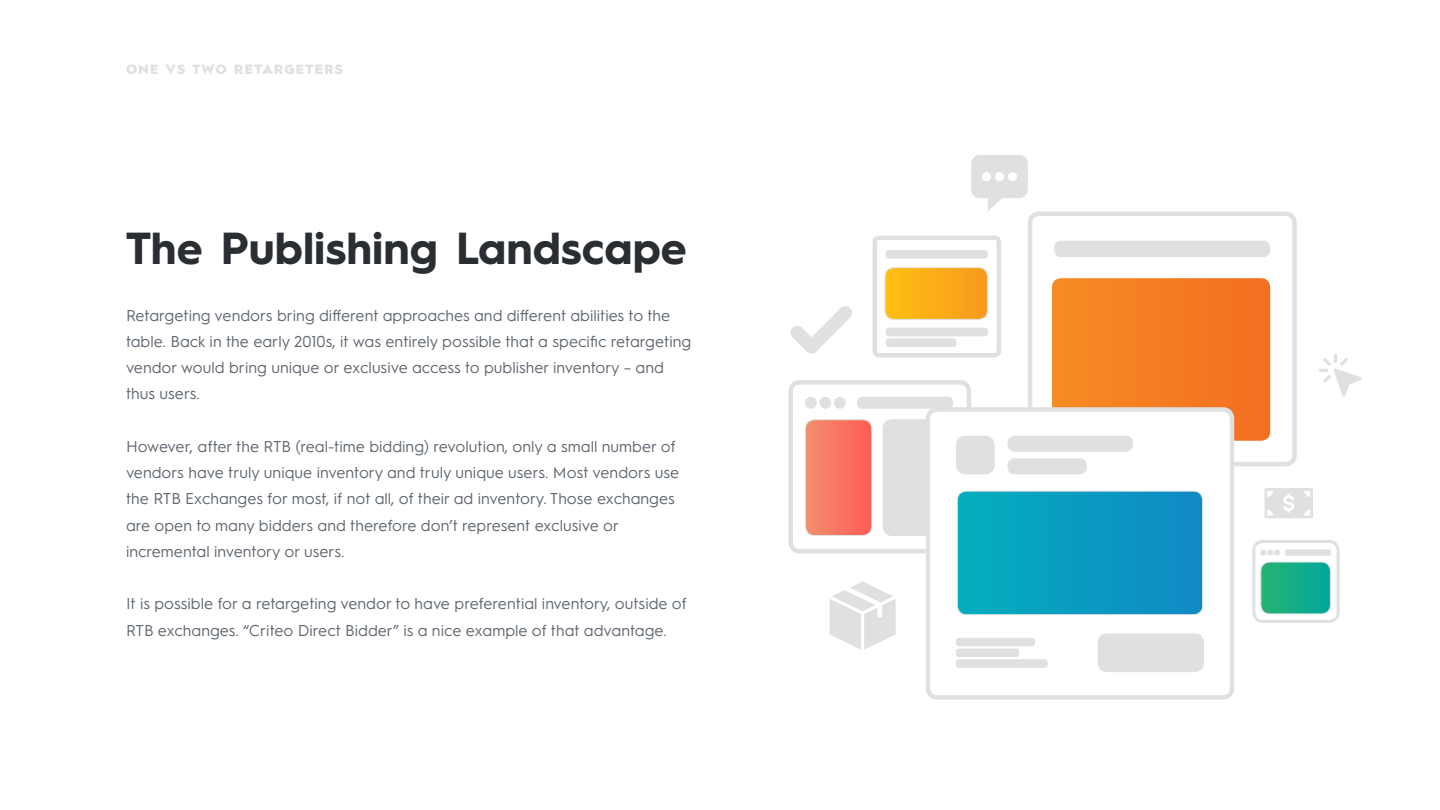
<style>
.page{position:relative;width:1440px;height:810px;background:#fff}
.page>*{position:absolute;margin:0;border:0;box-sizing:border-box;transform-origin:0 0}
.t1{font:700 45px "Hurme Geometric Sans 1";color:#2a2e33}
.t2{font:15.75px/26.2px "Hurme Geometric Sans 1";color:#5f6670}
.t3{font:900 13.5px "Hurme Geometric Sans 1";letter-spacing:.1em;color:#dfe0e2}
</style>
<div class="page">
<svg style="left:790px;top:306px;width:62px;height:48px"></svg>
<div style="left:873px;top:236px;width:128px;height:121px;border:4px solid #dfe0e2;border-radius:4px"></div>
<div style="left:886px;top:250px;width:101px;height:8px;background:#dfe0e2;border-radius:3px"></div>
<div style="left:886px;top:250px;width:102px;height:8px;border:1px solid #dfe0e2;border-radius:3px"></div>
<svg style="left:885px;top:269px;width:101px;height:49px;background:#fbad1a"></svg>
<div style="left:885px;top:267px;width:103px;height:53px;border:1px solid #dfe0e2;border-radius:9px"></div>
<div style="left:886px;top:328px;width:101px;height:8px;background:#dfe0e2;border-radius:3px"></div>
<div style="left:886px;top:328px;width:102px;height:8px;border:1px solid #dfe0e2;border-radius:3px"></div>
<div style="left:886px;top:339px;width:70px;height:8px;background:#dfe0e2;border-radius:3px"></div>
<div style="left:886px;top:338px;width:70px;height:9px;border:1px solid #dfe0e2;border-radius:3px"></div>
<div style="left:1028px;top:211px;width:269px;height:255px;border:4px solid #dfe0e2;border-radius:9px"></div>
<div style="left:1054px;top:241px;width:216px;height:16px;background:#dfe0e2;border-radius:7px"></div>
<svg style="left:1052px;top:278px;width:218px;height:163px;background:#f47c23"></svg>
<div style="left:1252px;top:540px;width:88px;height:83px;border:3px solid #dfe0e2;border-radius:9px"></div>
<div style="left:1285px;top:550px;width:45px;height:5px;background:#dfe0e2;border-radius:2px"></div>
<div style="left:1285px;top:550px;width:46px;height:6px;border:1px solid #dfe0e2;border-radius:2px"></div>
<svg style="left:1262px;top:562px;width:67px;height:52px;background:#16ad88"></svg>
<div style="left:1260px;top:562px;width:71px;height:52px;border:1px solid #dfe0e2;border-radius:9px"></div>
<svg style="left:1260px;top:550px;width:20px;height:6px"></svg>
<div style="left:788px;top:380px;width:183px;height:173px;border:4px solid #dfe0e2;border-radius:9px"></div>
<div style="left:858px;top:397px;width:95px;height:11px;background:#dfe0e2;border-radius:4px"></div>
<div style="left:857px;top:397px;width:96px;height:12px;border:1px solid #dfe0e2;border-radius:4px"></div>
<div style="left:883px;top:420px;width:66px;height:115px;background:#dfe0e2;border-radius:9px"></div>
<div style="left:883px;top:419px;width:67px;height:117px;border:1px solid #dfe0e2;border-radius:9px"></div>
<svg style="left:807px;top:421px;width:65px;height:113px;background:#f87562"></svg>
<div style="left:805px;top:419px;width:67px;height:117px;border:1px solid #dfe0e2;border-radius:9px"></div>
<div style="left:806px;top:397px;width:10px;height:11px;background:#dfe0e2;border-radius:50%"></div>
<div style="left:805px;top:397px;width:12px;height:12px;border:1px solid #dfe0e2;border-radius:50%"></div>
<div style="left:820px;top:397px;width:11px;height:11px;background:#dfe0e2;border-radius:50%"></div>
<div style="left:820px;top:397px;width:11px;height:12px;border:1px solid #dfe0e2;border-radius:50%"></div>
<div style="left:834px;top:397px;width:11px;height:11px;background:#dfe0e2;border-radius:50%"></div>
<div style="left:834px;top:397px;width:12px;height:12px;border:1px solid #dfe0e2;border-radius:50%"></div>
<div style="left:928px;top:410px;width:304px;height:287px;background:#fff;border-radius:9px"></div>
<div style="left:926px;top:407px;width:308px;height:293px;border:4px solid #dfe0e2;border-radius:9px"></div>
<div style="left:956px;top:436px;width:38px;height:38px;background:#dfe0e2;border-radius:9px"></div>
<div style="left:956px;top:436px;width:39px;height:38px;border:1px solid #dfe0e2;border-radius:9px"></div>
<div style="left:1098px;top:634px;width:106px;height:38px;background:#dfe0e2;border-radius:9px"></div>
<div style="left:1098px;top:634px;width:106px;height:38px;border:1px solid #dfe0e2;border-radius:9px"></div>
<div style="left:1008px;top:436px;width:125px;height:15px;background:#dfe0e2;border-radius:7px"></div>
<div style="left:1008px;top:436px;width:125px;height:16px;border:1px solid #dfe0e2;border-radius:7px"></div>
<div style="left:1008px;top:459px;width:78px;height:15px;background:#dfe0e2;border-radius:7px"></div>
<div style="left:1008px;top:459px;width:79px;height:15px;border:1px solid #dfe0e2;border-radius:7px"></div>
<div style="left:956px;top:638px;width:79px;height:8px;background:#dfe0e2;border-radius:3px"></div>
<div style="left:956px;top:638px;width:79px;height:8px;border:1px solid #dfe0e2;border-radius:3px"></div>
<div style="left:956px;top:649px;width:63px;height:8px;background:#dfe0e2;border-radius:3px"></div>
<div style="left:956px;top:649px;width:63px;height:8px;border:1px solid #dfe0e2;border-radius:3px"></div>
<div style="left:956px;top:660px;width:91px;height:7px;background:#dfe0e2;border-radius:3px"></div>
<div style="left:956px;top:659px;width:92px;height:9px;border:1px solid #dfe0e2;border-radius:3px"></div>
<svg style="left:957px;top:491px;width:246px;height:124px;background:#0a9bc1"></svg>
<div style="left:957px;top:491px;width:246px;height:124px;border:1px solid #dfe0e2;border-radius:9px"></div>
<svg style="left:1265px;top:488px;width:48px;height:30px"></svg>
<svg style="left:971px;top:155px;width:57px;height:56px"></svg>
<svg style="left:1319px;top:354px;width:43px;height:43px"></svg>
<svg style="left:830px;top:581px;width:66px;height:69px"></svg>
<p class="t3" style="left:126px;top:60px;width:218px">ONE VS TWO RETARGETERS</p>
<h1 class="t1" style="left:126px;top:217px;width:562px">The Publishing Landscape</h1>
<p class="t2" style="left:126px;top:301px;width:567px">Retargeting vendors bring different approaches and different abilities to the table. Back in the early 2010s, it was entirely possible that a specific retargeting vendor would bring unique or exclusive access to publisher inventory – and thus users.</p>
<p class="t2" style="left:126px;top:432px;width:555px">However, after the RTB (real-time bidding) revolution, only a small number of vendors have truly unique inventory and truly unique users. Most vendors use the RTB Exchanges for most, if not all, of their ad inventory. Those exchanges are open to many bidders and therefore don’t represent exclusive or incremental inventory or users.</p>
<p class="t2" style="left:126px;top:590px;width:562px">It is possible for a retargeting vendor to have preferential inventory, outside of<br>RTB exchanges. “Criteo Direct Bidder” is a nice example of that advantage.</p>
</div>
